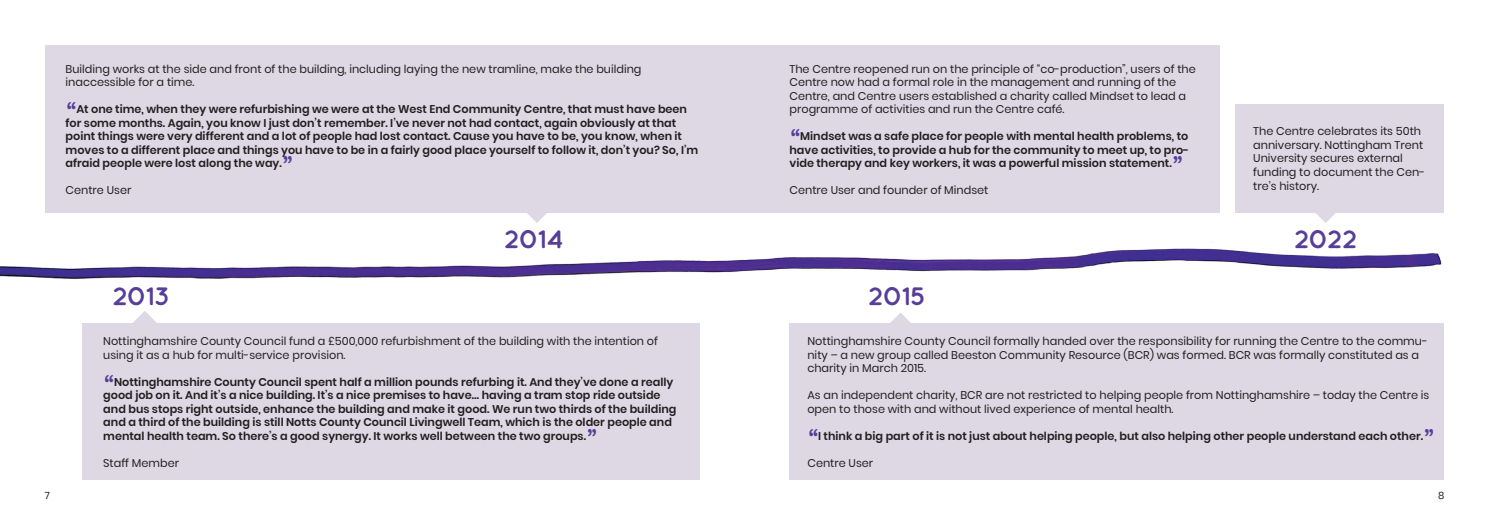
<style>
.page{position:relative;width:1489px;height:525px;background:#fff}
.page>*{position:absolute;margin:0;border:0;box-sizing:border-box;transform-origin:0 0}
.t1{font:25px "Buckwheat TC Sans";letter-spacing:-.05em;color:#573e99}
.t2{font:600 11.25px/13.5px "Poppins";color:#231f20}
.t3{font:11.25px/13.5px "Poppins";color:#231f20}
.t4{font:10px "Poppins";color:#231f20}
</style>
<div class="page">
<div style="left:1235px;top:105px;width:209px;height:108px;background:#ded8e5"></div>
<div style="left:789px;top:323px;width:654px;height:157px;background:#ded8e5"></div>
<svg style="left:890px;top:313px;width:21px;height:10px"></svg>
<svg style="left:133px;top:311px;width:24px;height:12px"></svg>
<div style="left:81px;top:323px;width:618px;height:156px;background:#ded8e5"></div>
<div style="left:45px;top:45px;width:1174px;height:168px;background:#ded8e5"></div>
<img style="left:0;top:248px;width:1442px;height:31px">
<svg style="left:527px;top:213px;width:20px;height:10px"></svg>
<svg style="left:1316px;top:213px;width:19px;height:10px"></svg>
<p class="t3" style="left:66px;top:62px;width:577px">Building works at the side and front of the building, including laying the new tramline, make the building inaccessible for a time.</p>
<p class="t1" style="left:66px;top:98px;width:14px">“</p>
<p class="t2" style="left:66px;top:103px;width:634px;text-indent:11px">At one time, when they were refurbishing we were at the West End Community Centre, that must have been for some months. Again, you know I just don’t remember. I’ve never not had contact, again obviously at that point things were very different and a lot of people had lost contact. Cause you have to be, you know, when it moves to a different place and things you have to be in a fairly good place yourself to follow it, don’t you? So, I’m afraid people were lost along the way.</p>
<p class="t1" style="left:282px;top:152px;width:13px">”</p>
<p class="t3" style="left:66px;top:184px;width:67px">Centre User</p>
<p class="t1" style="left:503px;top:223px;width:62px">2014</p>
<p class="t1" style="left:112px;top:280px;width:60px">2013</p>
<p class="t3" style="left:103px;top:334px;width:556px">Nottinghamshire County Council fund a £500,000 refurbishment of the building with the intention of using it as a hub for multi-service provision.</p>
<p class="t1" style="left:103px;top:370px;width:14px">“</p>
<p class="t2" style="left:103px;top:375px;width:574px;text-indent:11px">Nottinghamshire County Council spent half a million pounds refurbing it. And they’ve done a really good job on it. And it’s a nice building. It’s a nice premises to have… having a tram stop ride outside and bus stops right outside, enhance the building and make it good. We run two thirds of the building and a third of the building is still Notts County Council Livingwell Team, which is the older people and mental health team. So there’s a good synergy. It works well between the two groups.</p>
<p class="t1" style="left:586px;top:424px;width:13px">”</p>
<p class="t3" style="left:103px;top:456px;width:77px">Staff Member</p>
<p class="t3" style="left:789px;top:62px;width:408px">The Centre reopened run on the principle of “co-production”, users of the Centre now had a formal role in the management and running of the Centre, and Centre users established a charity called Mindset to lead a programme of activities and run the Centre café.</p>
<p class="t1" style="left:789px;top:125px;width:13px">“</p>
<p class="t2" style="left:789px;top:130px;width:401px;text-align:justify;text-indent:11px">Mindset was a safe place for people with mental health problems, to have activities, to provide a hub for the community to meet up, to pro&shy;vide therapy and key workers, it was a powerful mission statement.</p>
<p class="t1" style="left:1171px;top:152px;width:13px">”</p>
<p class="t3" style="left:789px;top:184px;width:200px">Centre User and founder of Mindset</p>
<p class="t3" style="left:1253px;top:125px;width:173px">The Centre celebrates its 50th anniversary. Nottingham Trent<br>University secures external funding to document the Cen&shy;tre’s history.</p>
<p class="t1" style="left:1293px;top:223px;width:66px">2022</p>
<p class="t1" style="left:867px;top:280px;width:60px">2015</p>
<p class="t3" style="left:807px;top:334px;width:621px">Nottinghamshire County Council formally handed over the responsibility for running the Centre to the commu&shy;nity – a new group called Beeston Community Resource (BCR) was formed. BCR was formally constituted as a charity in March 2015.</p>
<p class="t3" style="left:807px;top:388px;width:623px">As an independent charity, BCR are not restricted to helping people from Nottinghamshire – today the Centre is open to those with and without lived experience of mental health.</p>
<p class="t1" style="left:807px;top:424px;width:13px">“</p>
<p class="t2" style="left:818px;top:429px;width:606px">I think a big part of it is not just about helping people, but also helping other people understand each other.</p>
<p class="t1" style="left:1422px;top:424px;width:13px">”</p>
<p class="t3" style="left:807px;top:456px;width:67px">Centre User</p>
<p class="t4" style="left:45px;top:489px;width:7px">7</p>
<p class="t4" style="left:1437px;top:489px;width:8px">8</p>
</div>
